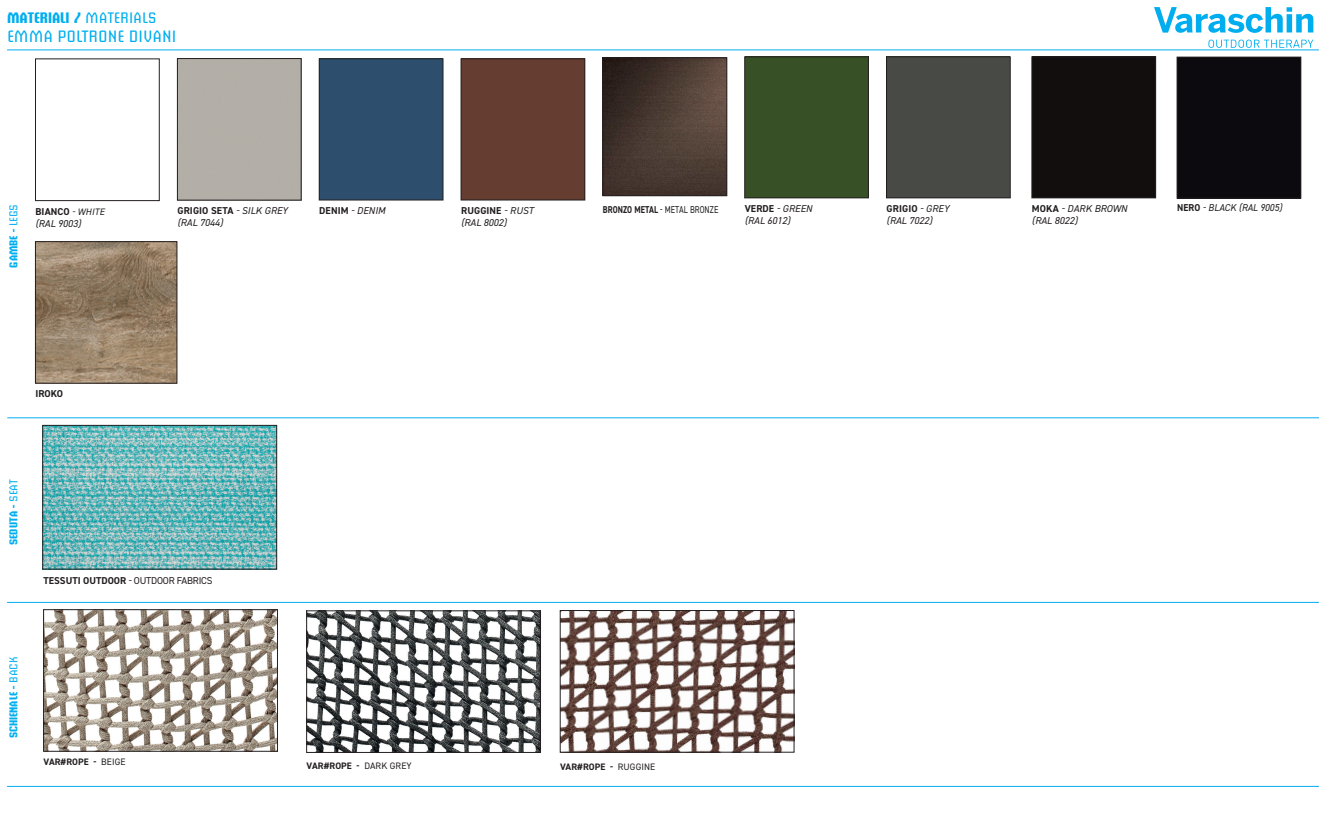
<style>
.page{position:relative;width:1326px;height:815px;background:#fff}
.page>*{position:absolute;margin:0;border:0;box-sizing:border-box;transform-origin:0 0}
.t1{font:16.25px "Briem Akademi Std";color:#00aeef}
.t2{font:700 15px "Briem Akademi Std";color:#00aeef}
.t3{font:700 11.25px "Briem Akademi Std";color:#00aeef}
.t4{font:italic 10px "DIN2014";color:#231f20}
.t5{font:700 10px "DIN2014";letter-spacing:.01em;color:#231f20}
.t6{font:10px "DIN2014";letter-spacing:-.02em;color:#231f20}
.t7{font:10px "DIN2014";letter-spacing:.01em;color:#231f20;scale:.8 1}
.t8{font:italic 10px "DIN2014";color:#231f20;scale:.95 1}
.t9{font:700 9.38px "DIN2014";letter-spacing:.01em;color:#231f20}
.s1{font-weight:400}
.s2{font-weight:400;font-style:italic;font-size:9.38px}
.s3{font-weight:400;font-style:italic}
.s4{font-weight:700;font-style:normal}
.s5{font-weight:700}
</style>
<div class="page">
<svg style="left:1154px;top:7px;width:159px;height:26px"></svg>
<svg style="left:1208px;top:40px;width:104px;height:8px"></svg>
<hr style="left:7px;top:50px;width:1311px;height:1px;background:#00aeef">
<hr style="left:7px;top:786px;width:1311px;height:1px;background:#00aeef">
<hr style="left:7px;top:602px;width:1311px;height:1px;background:#00aeef">
<hr style="left:7px;top:417px;width:1311px;height:1px;background:#00aeef">
<img style="left:308px;top:613px;width:230px;height:138px">
<div style="left:306px;top:611px;width:234px;height:142px;border:1px solid #231f20"></div>
<img style="left:45px;top:611px;width:230px;height:138px">
<div style="left:43px;top:609px;width:234px;height:142px;border:1px solid #231f20"></div>
<img style="left:45px;top:427px;width:230px;height:140px">
<div style="left:43px;top:425px;width:234px;height:144px;border:1px solid #231f20"></div>
<img style="left:37px;top:243px;width:138px;height:138px">
<div style="left:35px;top:241px;width:142px;height:142px;border:1px solid #231f20"></div>
<div style="left:35px;top:59px;width:124px;height:142px;border:1px solid #231f20"></div>
<div style="left:744px;top:57px;width:124px;height:141px;background:#375025"></div>
<div style="left:744px;top:57px;width:124px;height:141px;border:1px solid #231f20"></div>
<div style="left:886px;top:57px;width:124px;height:141px;background:#484b45"></div>
<div style="left:886px;top:57px;width:124px;height:141px;border:1px solid #231f20"></div>
<div style="left:1031px;top:57px;width:124px;height:141px;background:#120e0e"></div>
<div style="left:1031px;top:57px;width:124px;height:141px;border:1px solid #231f20"></div>
<div style="left:461px;top:59px;width:123px;height:141px;background:#663d31"></div>
<div style="left:461px;top:59px;width:124px;height:141px;border:1px solid #231f20"></div>
<div style="left:319px;top:59px;width:124px;height:141px;background:#2d4f6d"></div>
<div style="left:319px;top:59px;width:124px;height:141px;border:1px solid #231f20"></div>
<div style="left:177px;top:58px;width:124px;height:142px;border:1px solid #231f20"></div>
<div style="left:1176px;top:57px;width:124px;height:141px;background:#0c0a0e"></div>
<div style="left:1176px;top:57px;width:124px;height:141px;border:1px solid #231f20"></div>
<img style="left:605px;top:60px;width:120px;height:134px">
<div style="left:603px;top:58px;width:124px;height:138px;border:1px solid #231f20"></div>
<img style="left:562px;top:612px;width:230px;height:138px">
<div style="left:560px;top:610px;width:234px;height:142px;border:1px solid #231f20"></div>
<p class="t2" style="left:7px;top:9px;width:151px">MATERIALI / <span class="s1">MATERIALS</span></p>
<p class="t1" style="left:7px;top:27px;width:171px">EMMA POLTRONE DIVANI</p>
<p class="t3" style="left:7px;top:268px;width:65px;rotate:-90deg">GAMBE - <span class="s1">LEGS</span></p>
<p class="t5" style="left:35px;top:204px;width:70px">BIANCO <span class="s2">- WHITE</span></p>
<p class="t4" style="left:35px;top:217px;width:47px">(RAL 9003)</p>
<p class="t5" style="left:35px;top:387px;width:29px">IROKO</p>
<p class="t3" style="left:7px;top:545px;width:67px;rotate:-90deg">SEDUTA - <span class="s1">SEAT</span></p>
<p class="t5" style="left:177px;top:204px;width:112px">GRIGIO SETA <span class="s3">- SILK GREY</span></p>
<p class="t4" style="left:319px;top:204px;width:68px"><span class="s4">DENIM</span> - DENIM</p>
<p class="t4" style="left:177px;top:216px;width:47px">(RAL 7044)</p>
<p class="t6" style="left:44px;top:574px;width:170px"><span class="s5">TESSUTI OUTDOOR</span> - OUTDOOR FABRICS</p>
<p class="t3" style="left:7px;top:738px;width:83px;rotate:-90deg">SCHIENALE - <span class="s1">BACK</span></p>
<p class="t9" style="left:44px;top:755px;width:84px">VAR#ROPE - <span class="s1">BEIGE</span></p>
<p class="t9" style="left:306px;top:760px;width:107px">VAR#ROPE - <span class="s1">DARK GREY</span></p>
<p class="t5" style="left:461px;top:204px;width:74px">RUGGINE <span class="s3">- RUST</span></p>
<p class="t4" style="left:461px;top:216px;width:47px">(RAL 8002)</p>
<p class="t7" style="left:602px;top:203px;width:146px"><span class="s5">BRONZO METAL</span> - METAL BRONZE</p>
<p class="t8" style="left:1176px;top:202px;width:112px"><span class="s4">NERO</span> - BLACK (RAL 9005)</p>
<p class="t5" style="left:886px;top:202px;width:64px">GRIGIO <span class="s3">- GREY</span></p>
<p class="t4" style="left:886px;top:214px;width:47px">(RAL 7022)</p>
<p class="t4" style="left:1031px;top:202px;width:97px"><span class="s4">MOKA</span> - DARK BROWN</p>
<p class="t4" style="left:1031px;top:214px;width:47px">(RAL 8022)</p>
<p class="t4" style="left:744px;top:202px;width:69px"><span class="s4">VERDE</span> - GREEN</p>
<p class="t4" style="left:744px;top:214px;width:47px">(RAL 6012)</p>
<p class="t9" style="left:560px;top:761px;width:97px">VAR#ROPE - <span class="s1">RUGGINE</span></p>
</div>
